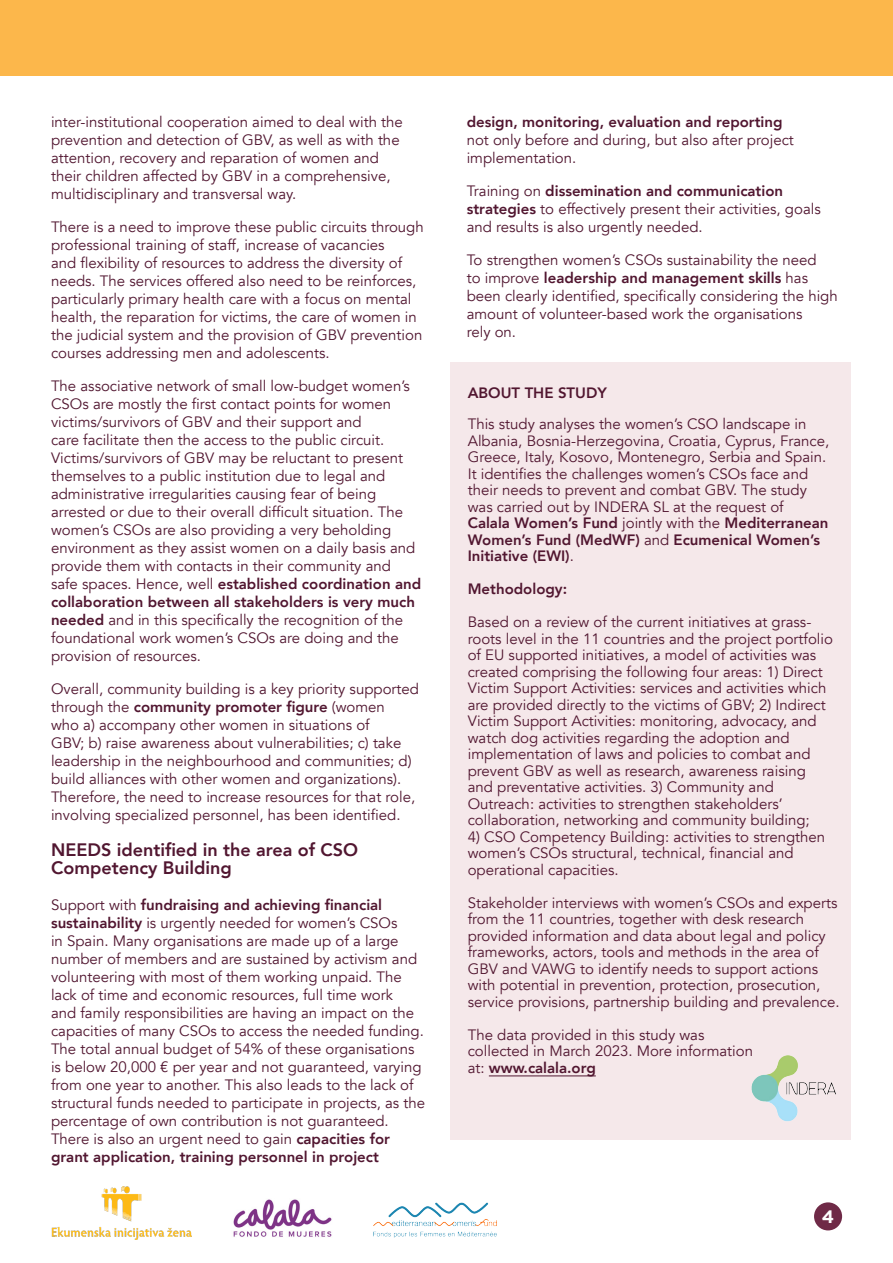
<style>
.page{position:relative;width:893px;height:1263px;background:#fff}
.page>*{position:absolute;margin:0;border:0;box-sizing:border-box;transform-origin:0 0}
.t1{font:800 18px/18px "Avenir";color:#511630}
.t2{font:700 18px "Gotham";color:#fff}
.t3{font:15px/18px "Avenir";color:#511630}
.t4{font:800 15px/18px "Avenir";color:#511630}
.s1{font-weight:800}
.s2{font-weight:400}
</style>
<div class="page">
<div style="left:450px;top:362px;width:400px;height:778px;background:#f5e8ea"></div>
<hr style="left:489px;top:1075px;width:107px;height:1px;background:#511630">
<img style="left:751px;top:1055px;width:85px;height:67px">
<div style="left:0;top:0;width:893px;height:76px;background:#fcb74b"></div>
<div style="left:814px;top:1202px;width:28px;height:28px;background:#6f2a47;border-radius:50%"></div>
<img style="left:233px;top:1199px;width:99px;height:38px">
<img style="left:373px;top:1202px;width:124px;height:36px">
<img style="left:51px;top:1186px;width:140px;height:53px">
<p class="t3" style="left:51px;top:113px;width:353px">inter-institutional cooperation aimed to deal with the prevention and detection of GBV, as well as with the attention, recovery and reparation of women and their children affected by GBV in a comprehensive, multidisciplinary and transversal way.</p>
<p class="t3" style="left:51px;top:218px;width:374px">There is a need to improve these public circuits through professional training of staff, increase of vacancies<br>and flexibility of resources to address the diversity of needs. The services offered also need to be reinforces, particularly primary health care with a focus on mental health, the reparation for victims, the care of women in the judicial system and the provision of GBV prevention courses addressing men and adolescents.</p>
<p class="t3" style="left:51px;top:377px;width:372px">The associative network of small low-budget women’s CSOs are mostly the first contact points for women victims/survivors of GBV and their support and<br>care facilitate then the access to the public circuit.<br>Victims/survivors of GBV may be reluctant to present themselves to a public institution due to legal and administrative irregularities causing fear of being arrested or due to their overall difficult situation. The women’s CSOs are also providing a very beholding environment as they assist women on a daily basis and provide them with contacts in their community and safe spaces. Hence, well <span class="s1">established coordination and collaboration between all stakeholders is very much needed</span> and in this specifically the recognition of the foundational work women’s CSOs are doing and the provision of resources.</p>
<p class="t3" style="left:51px;top:680px;width:369px">Overall, community building is a key priority supported through the <span class="s1">community promoter figure</span> (women<br>who a) accompany other women in situations of<br>GBV; b) raise awareness about vulnerabilities; c) take leadership in the neighbourhood and communities; d) build alliances with other women and organizations).<br>Therefore, the need to increase resources for that role, involving specialized personnel, has been identified.</p>
<p class="t1" style="left:51px;top:840px;width:309px">NEEDS identified in the area of CSO<br>Competency Building</p>
<p class="t3" style="left:51px;top:896px;width:376px">Support with <span class="s1">fundraising and achieving financial sustainability</span> is urgently needed for women’s CSOs<br>in Spain. Many organisations are made up of a large number of members and are sustained by activism and volunteering with most of them working unpaid. The lack of time and economic resources, full time work<br>and family responsibilities are having an impact on the capacities of many CSOs to access the needed funding.<br>The total annual budget of 54% of these organisations is below 20,000 € per year and not guaranteed, varying from one year to another. This also leads to the lack of structural funds needed to participate in projects, as the percentage of own contribution is not guaranteed.</p>
<p class="t4" style="left:51px;top:1129px;width:340px"><span class="s2">There is also an urgent need to gain</span> capacities for grant application, training personnel in project</p>
<p class="t3" style="left:467px;top:113px;width:329px"><span class="s1">design, monitoring, evaluation and reporting </span>not only before and during, but also after project implementation.</p>
<p class="t3" style="left:467px;top:182px;width:356px">Training on <span class="s1">dissemination and communication strategies</span> to effectively present their activities, goals and results is also urgently needed.</p>
<p class="t3" style="left:467px;top:251px;width:373px">To strengthen women’s CSOs sustainability the need<br>to improve <span class="s1">leadership and management skills</span> has been clearly identified, specifically considering the high amount of volunteer-based work the organisations</p>
<p class="t3" style="left:467px;top:323px;width:51px">rely on.</p>
<p class="t4" style="left:468px;top:384px;width:141px">ABOUT THE STUDY</p>
<p class="t3" style="left:468px;top:416px;width:363px;line-height:16.5px">This study analyses the women’s CSO landscape in Albania, Bosnia-Herzegovina, Croatia, Cyprus, France, Greece, Italy, Kosovo, Montenegro, Serbia and Spain.<br>It identifies the challenges women’s CSOs face and their needs to prevent and combat GBV. The study was carried out by INDERA SL at the request of <span class="s1">Calala Women’s Fund</span> jointly with the <span class="s1">Mediterranean Women’s Fund (MedWF)</span> and <span class="s1">Ecumenical Women’s Initiative (EWI)</span>.</p>
<p class="t4" style="left:468px;top:580px;width:101px">Methodology:</p>
<p class="t3" style="left:468px;top:614px;width:367px;line-height:16.5px">Based on a review of the current initiatives at grass&shy;roots level in the 11 countries and the project portfolio of EU supported initiatives, a model of activities was created comprising the following four areas: 1) Direct Victim Support Activities: services and activities which are provided directly to the victims of GBV; 2) Indirect Victim Support Activities: monitoring, advocacy, and watch dog activities regarding the adoption and implementation of laws and policies to combat and prevent GBV as well as research, awareness raising</p>
<p class="t3" style="left:468px;top:779px;width:343px;line-height:16.5px">and preventative activities. 3) Community and<br>Outreach: activities to strengthen stakeholders’ collaboration, networking and community building;</p>
<p class="t3" style="left:468px;top:829px;width:359px;line-height:16.5px">4) CSO Competency Building: activities to strengthen women’s CSOs structural, technical, financial and operational capacities.</p>
<p class="t3" style="left:468px;top:895px;width:373px;line-height:16.5px">Stakeholder interviews with women’s CSOs and experts from the 11 countries, together with desk research provided information and data about legal and policy frameworks, actors, tools and methods in the area of GBV and VAWG to identify needs to support actions with potential in prevention, protection, prosecution, service provisions, partnership building and prevalence.</p>
<p class="t3" style="left:468px;top:1026px;width:238px">The data provided in this study was</p>
<p class="t3" style="left:468px;top:1042px;width:287px">collected in March 2023. More information</p>
<p class="t4" style="left:468px;top:1059px;width:130px"><span class="s2">at:</span> www.calala.org</p>
<p class="t2" style="left:822px;top:1206px;width:14px">4</p>
</div>
